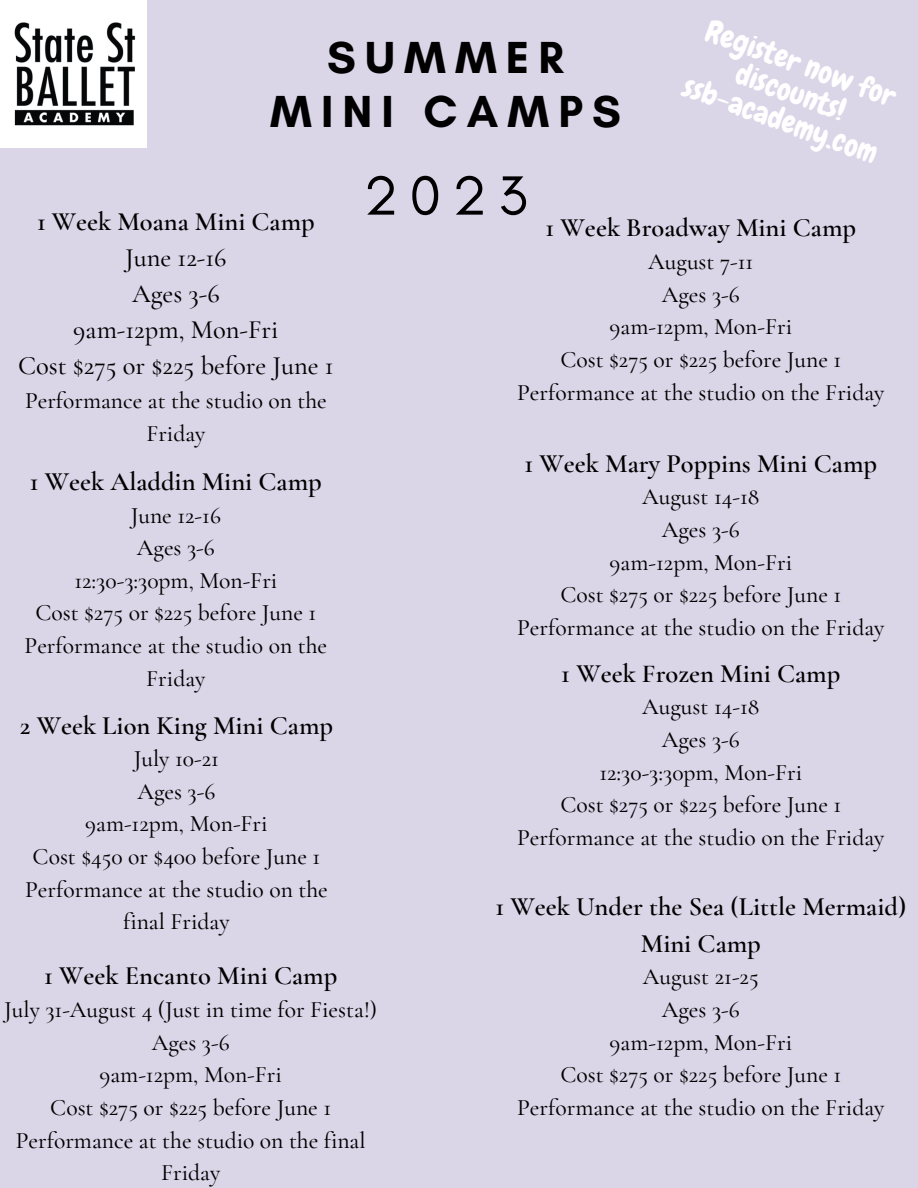
<style>
.page{position:relative;width:918px;height:1188px;background:#dbd5e8}
.page>*{position:absolute;margin:0;border:0;box-sizing:border-box;transform-origin:0 0}
.t1{font:56.25px "Glacial Indifference";color:#000}
.t2{font:700 45.75px/54px "Glacial Indifference";letter-spacing:.2em;color:#000;text-align:center}
.t3{font:30.15px/29.7px "Chewy";color:#fff;text-align:center}
.t4{font:600 26.55px/37.2px "Cormorant Garamond";color:#000;text-align:center}
.t5{font:500 26.4px/36px "Cormorant Garamond";color:#000;text-align:center}
.t6{font:600 26.4px "Cormorant Garamond";color:#000}
.t7{font:500 23.55px/32.7px "Cormorant Garamond";color:#000;text-align:center}
</style>
<div class="page">
<img style="left:0;top:0;width:146px;height:147px">
<h2 class="t2" style="left:270px;top:30px;width:352px">SUMMER<br>MINI CAMPS</h2>
<p class="t3" style="left:710px;top:15px;width:206px;rotate:20deg">Register now for discounts! ssb-academy.com</p>
<h1 class="t1" style="left:364px;top:161px;width:165px">2023</h1>
<p class="t6" style="left:37px;top:206px;width:279px">1 Week Moana Mini Camp</p>
<p class="t5" style="left:18px;top:240px;width:317px">June 12-16<br>Ages 3-6<br>9am-12pm, Mon-Fri<br>Cost $275 or $225 before June 1</p>
<p class="t7" style="left:25px;top:384px;width:303px">Performance at the studio on the<br>Friday</p>
<p class="t4" style="left:30px;top:463px;width:293px">1 Week Aladdin Mini Camp</p>
<p class="t7" style="left:25px;top:499px;width:304px">June 12-16<br>Ages 3-6<br>12:30-3:30pm, Mon-Fri<br>Cost $275 or $225 before June 1<br>Performance at the studio on the<br>Friday</p>
<p class="t4" style="left:20px;top:707px;width:315px">2 Week Lion King Mini Camp</p>
<p class="t7" style="left:25px;top:742px;width:304px">July 10-21<br>Ages 3-6<br>9am-12pm, Mon-Fri<br>Cost $450 or $400 before June 1<br>Performance at the studio on the final Friday</p>
<p class="t4" style="left:44px;top:957px;width:295px">1 Week Encanto Mini Camp</p>
<p class="t7" style="left:4px;top:993px;width:374px">July 31-August 4 (Just in time for Fiesta!)<br>Ages 3-6<br>9am-12pm, Mon-Fri<br>Cost $275 or $225 before June 1<br>Performance at the studio on the final<br>Friday</p>
<p class="t4" style="left:546px;top:209px;width:312px">1 Week Broadway Mini Camp</p>
<p class="t7" style="left:517px;top:245px;width:369px">August 7-11<br>Ages 3-6<br>9am-12pm, Mon-Fri<br>Cost $275 or $225 before June 1<br>Performance at the studio on the Friday</p>
<p class="t4" style="left:525px;top:445px;width:354px">1 Week Mary Poppins Mini Camp</p>
<p class="t7" style="left:517px;top:480px;width:369px">August 14-18<br>Ages 3-6<br>9am-12pm, Mon-Fri<br>Cost $275 or $225 before June 1<br>Performance at the studio on the Friday</p>
<p class="t4" style="left:561px;top:655px;width:281px">1 Week Frozen Mini Camp</p>
<p class="t7" style="left:517px;top:691px;width:369px">August 14-18<br>Ages 3-6<br>12:30-3:30pm, Mon-Fri<br>Cost $275 or $225 before June 1<br>Performance at the studio on the Friday</p>
<p class="t4" style="left:495px;top:888px;width:412px">1 Week Under the Sea (Little Mermaid)<br>Mini Camp</p>
<p class="t7" style="left:517px;top:961px;width:369px">August 21-25<br>Ages 3-6<br>9am-12pm, Mon-Fri<br>Cost $275 or $225 before June 1<br>Performance at the studio on the Friday</p>
</div>
